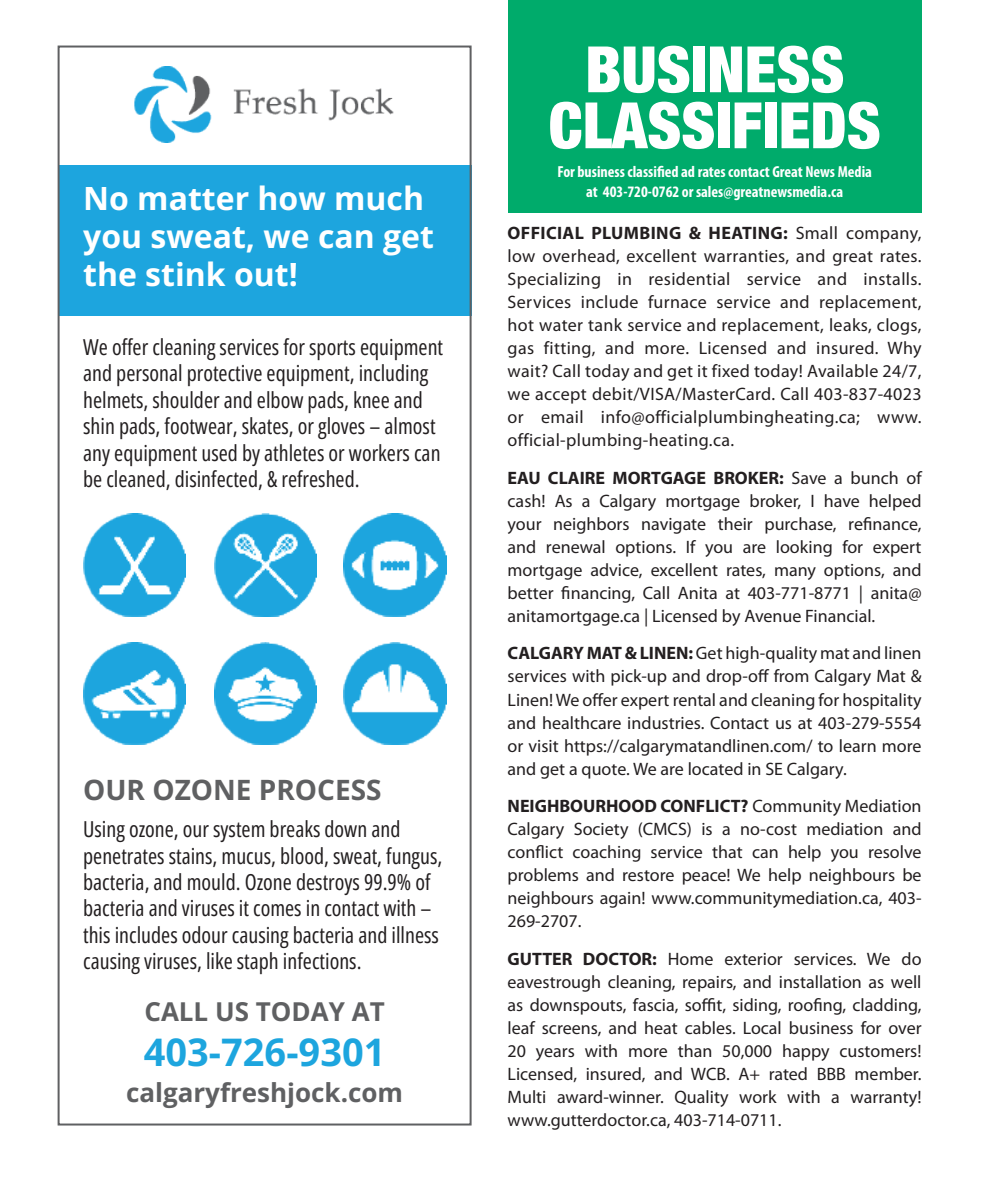
<style>
.page{position:relative;width:990px;height:1188px;background:#fff}
.page>*{position:absolute;margin:0;border:0;box-sizing:border-box;transform-origin:0 0}
.t1{font:900 condensed 64px "Helvetica Neue LT Std";color:#fff}
.t2{font:700 38px "Open Sans";color:#1da5de}
.t3{font:700 32px/38px "Open Sans";color:#fff}
.t4{font:700 28px "Open Sans";color:#5f6062}
.t5{font:700 26px "Open Sans";color:#5f6062}
.t6{font:22px/26.4px "Open Sans Condensed";color:#231f20}
.Body_text{font:18px/23px "Myriad Pro";color:#231f20;text-align:justify}
.t7{font:700 condensed 16px "Myriad Pro";color:#fff}
.s1{font-weight:700}
</style>
<div class="page">
<div style="left:508px;top:0;width:414px;height:212px;background:#00ab6b"></div>
<div style="left:58px;top:165px;width:414px;height:150px;background:#1da5de"></div>
<img style="left:134px;top:66px;width:260px;height:76px">
<img style="left:83px;top:514px;width:103px;height:102px">
<img style="left:214px;top:514px;width:103px;height:102px">
<img style="left:343px;top:514px;width:103px;height:102px">
<img style="left:83px;top:642px;width:103px;height:103px">
<img style="left:214px;top:642px;width:103px;height:103px">
<img style="left:343px;top:642px;width:103px;height:103px">
<p class="t3" style="left:83px;top:178px;width:352px">No matter how much you sweat, we can get the stink out!</p>
<p class="t6" style="left:83px;top:333px;width:362px">We offer cleaning services for sports equipment and personal protective equipment, including helmets, shoulder and elbow pads, knee and shin pads, footwear, skates, or gloves – almost any equipment used by athletes or workers can be cleaned, disinfected, &amp; refreshed.</p>
<p class="t4" style="left:83px;top:771px;width:300px">OUR OZONE PROCESS</p>
<p class="t6" style="left:83px;top:815px;width:361px">Using ozone, our system breaks down and penetrates stains, mucus, blood, sweat, fungus, bacteria, and mould. Ozone destroys 99.9% of bacteria and viruses it comes in contact with – this includes odour causing bacteria and illness causing viruses, like staph infections.</p>
<p class="t5" style="left:144px;top:994px;width:242px">CALL US TODAY AT</p>
<p class="t2" style="left:144px;top:1026px;width:243px">403-726-9301</p>
<p class="t5" style="left:126px;top:1075px;width:279px">calgaryfreshjock.com</p>
<p class="t1" style="left:585px;top:30px;width:261px">BUSINESS</p>
<p class="t1" style="left:549px;top:86px;width:334px">CLASSIFIEDS</p>
<p class="t7" style="left:557px;top:161px;width:316px">For business classified ad rates contact Great News Media</p>
<p class="t7" style="left:586px;top:181px;width:259px">at 403-720-0762 or sales@greatnewsmedia.ca</p>
<p class="Body_text" style="left:508px;top:221px;width:416px"><span class="s1">OFFICIAL PLUMBING &amp; HEATING:</span> Small company, low overhead, excellent warranties, and great rates.<br>Specializing in residential service and installs.<br>Services include furnace service and replacement, hot water tank service and replacement, leaks, clogs, gas fitting, and more. Licensed and insured. Why wait? Call today and get it fixed today! Available 24/7, we accept debit/VISA/MasterCard. Call 403-837-4023 or email info@officialplumbingheating.ca; www. official-plumbing-heating.ca.</p>
<p class="Body_text" style="left:508px;top:466px;width:416px"><span class="s1">EAU CLAIRE MORTGAGE BROKER:</span> Save a bunch of cash! As a Calgary mortgage broker, I have helped your neighbors navigate their purchase, refinance, and renewal options. If you are looking for expert mortgage advice, excellent rates, many options, and better financing, Call Anita at 403-771-8771 | anita@ anitamortgage.ca | Licensed by Avenue Financial.</p>
<p class="Body_text" style="left:508px;top:642px;width:416px"><span class="s1">CALGARY MAT &amp; LINEN:</span> Get high-quality mat and linen services with pick-up and drop-off from Calgary Mat &amp; Linen! We offer expert rental and cleaning for hospitality and healthcare industries. Contact us at 403-279-5554 or visit https://calgarymatandlinen.com/ to learn more and get a quote. We are located in SE Calgary.</p>
<p class="Body_text" style="left:508px;top:794px;width:416px"><span class="s1">NEIGHBOURHOOD CONFLICT?</span> Community Mediation Calgary Society (CMCS) is a no-cost mediation and conflict coaching service that can help you resolve problems and restore peace! We help neighbours be neighbours again! www.communitymediation.ca, 403- 269-2707.</p>
<p class="Body_text" style="left:508px;top:947px;width:416px"><span class="s1">GUTTER DOCTOR:</span> Home exterior services. We do eavestrough cleaning, repairs, and installation as well as downspouts, fascia, soffit, siding, roofing, cladding, leaf screens, and heat cables. Local business for over 20 years with more than 50,000 happy customers!<br>Licensed, insured, and WCB. A+ rated BBB member.<br>Multi award-winner. Quality work with a warranty! www.gutterdoctor.ca, 403-714-0711.</p>
</div>
